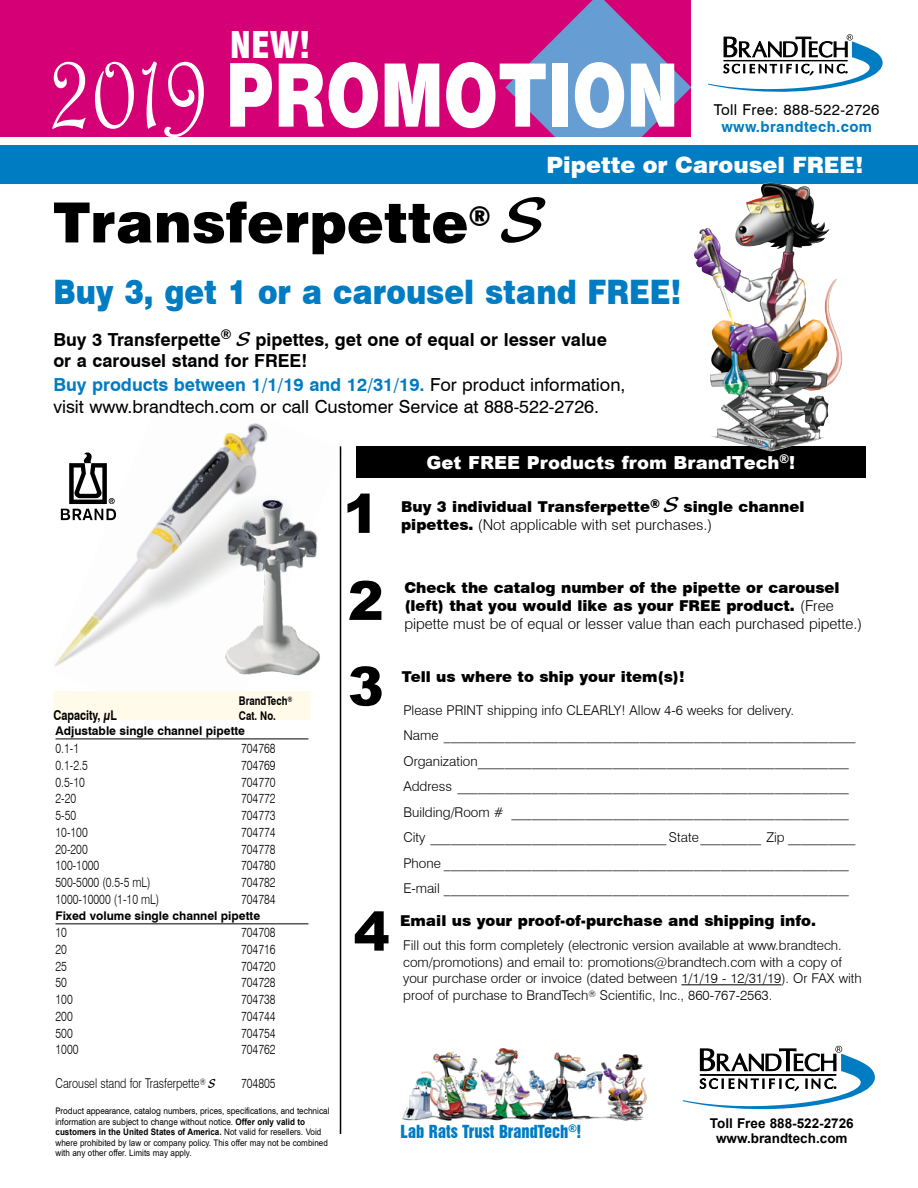
<style>
.page{position:relative;width:918px;height:1188px;background:#fff}
.page>*{position:absolute;margin:0;border:0;box-sizing:border-box;transform-origin:0 0}
.t1{font:105px "Harrington";color:#fff;scale:.8 1}
.t2{font:80.7px "Swiss 721 BT Black No 2";color:#fff;scale:.8 1}
.t3{font:67.5px "Blacklight D";color:#000}
.t4{font:900 55.5px "Swiss 721 BT";color:#000}
.t5{font:900 54px "Arial";color:#000}
.t6{font:900 condensed 36px "Swiss 721 BT";color:#fff}
.t7{font:900 33.75px "Swiss 721 BT";color:#007cc3;scale:.88 1}
.t8{font:900 22.5px "Swiss 721 BT";color:#fff}
.t9{font:18px/21.6px "Swiss 721 BT";color:#000}
.t10{font:700 18px/21px "Swiss 721 BT";color:#000}
.t11{font:900 18px "Arial";color:#fff}
.t12{font:16.5px "Swiss 921 BT Regular A";color:#007cc3}
.t13{font:900 15px/18px "Swiss 721 BT";color:#000}
.t14{font:300 15px "Swiss 721 BT";color:#000}
.t15{font:15px "Swiss 721 BT";letter-spacing:.025em;color:#000}
.t16{font:700 15px "Swiss 721 BT";letter-spacing:.025em;color:#007cc3}
.t17{font:300 13.5px/25.5px "Swiss 721 BT";color:#000}
.t18{font:300 13.5px "Swiss 721 BT";color:#000;scale:.8 1}
.t19{font:700 13.5px/15px "Arial";color:#000;text-align:center}
.t20{font:700 13.5px "Swiss 721 BT";color:#000;scale:.8 1}
.t21{font:700 12px "Swiss 721 BT";color:#000}
.t22{font:700 12px "Swiss 721 BT";color:#000;scale:.8 1}
.t23{font:9px/10.5px "Arial";color:#000;scale:.9 1}
.t24{font:9px/10.5px "Swiss 721 BT";color:#000;scale:.9 1}
.s1{font-family:"Blacklight D";font-weight:400;font-size:21px}
.s2{font-weight:700;color:#007cc3}
.s3{font-family:"Blacklight D";font-weight:400;font-size:22.5px}
.s4{font-weight:900}
.s5{font-family:"Blacklight D";font-weight:400}
.s6{font-family:"Arial";font-weight:700}
.s7{font-weight:700}
.s8{font-weight:300}
</style>
<div class="page">
<div style="left:0;top:0;width:691px;height:138px;background:#d50075"></div>
<svg style="left:505px;top:0;width:186px;height:138px"></svg>
<svg style="left:708px;top:34px;width:175px;height:58px"></svg>
<div style="left:0;top:146px;width:918px;height:38px;background:#007cc3"></div>
<img style="left:54px;top:423px;width:288px;height:319px">
<hr style="left:340px;top:446px;width:1px;height:688px;background:#000">
<div style="left:356px;top:446px;width:510px;height:32px;background:#000"></div>
<img style="left:223px;top:500px;width:110px;height:183px">
<svg style="left:61px;top:452px;width:55px;height:68px"></svg>
<svg style="left:683px;top:1046px;width:192px;height:64px"></svg>
<img style="left:694px;top:184px;width:132px;height:268px">
<hr style="left:681px;top:985px;width:100px;height:1px;background:#000">
<img style="left:402px;top:1048px;width:245px;height:73px">
<div style="left:53px;top:691px;width:258px;height:29px;background:#fffaea"></div>
<hr style="left:56px;top:739px;width:252px;height:1px;background:#000">
<hr style="left:56px;top:924px;width:252px;height:1px;background:#000">
<h1 class="t1" style="left:50px;top:28px;width:200px">2019</h1>
<h3 class="t6" style="left:230px;top:23px;width:83px">NEW!</h3>
<h2 class="t2" style="left:226px;top:40px;width:567px">PROMOTION</h2>
<p class="t15" style="left:714px;top:101px;width:167px">Toll Free: 888-522-2726</p>
<p class="t16" style="left:721px;top:117px;width:152px">www.brandtech.com</p>
<h3 class="t8" style="left:547px;top:152px;width:319px">Pipette or Carousel FREE!</h3>
<h3 class="t4" style="left:53px;top:189px;width:439px">Transferpette<sup>®</sup></h3>
<h3 class="t3" style="left:504px;top:179px;width:42px">S</h3>
<h3 class="t7" style="left:53px;top:271px;width:715px">Buy 3, get 1 or a carousel stand FREE!</h3>
<h3 class="t10" style="left:53px;top:329px;width:555px">Buy 3 Transferpette<sup>®</sup> <span class="s1">S</span> pipettes, get one of equal or lesser value or a carousel stand for FREE!</h3>
<h3 class="t9" style="left:53px;top:374px;width:574px"><span class="s2">Buy products between 1/1/19 and 12/31/19.</span> For product information, visit www.brandtech.com or call Customer Service at 888-522-2726.</h3>
<h3 class="t5" style="left:343px;top:474px;width:38px">1</h3>
<h3 class="t11" style="left:427px;top:449px;width:370px">Get FREE Products from BrandTech<sup>®</sup>!</h3>
<p class="t13" style="left:401px;top:498px;width:405px">Buy 3 individual Transferpette<sup>®</sup> <span class="s3">S</span> single channel</p>
<p class="t14" style="left:401px;top:516px;width:313px"><span class="s4">pipettes.</span> (Not applicable with set purchases.)</p>
<p class="t22" style="left:239px;top:693px;width:68px">BrandTech<sup>®</sup></p>
<p class="t22" style="left:239px;top:708px;width:48px">Cat. No.</p>
<p class="t21" style="left:56px;top:724px;width:191px">Adjustable single channel pipette</p>
<p class="t18" style="left:56px;top:740px;width:31px">0.1-1</p>
<p class="t18" style="left:241px;top:740px;width:45px">704768</p>
<p class="t18" style="left:56px;top:757px;width:42px">0.1-2.5</p>
<p class="t18" style="left:241px;top:757px;width:45px">704769</p>
<p class="t18" style="left:56px;top:774px;width:38px">0.5-10</p>
<p class="t18" style="left:241px;top:774px;width:45px">704770</p>
<p class="t18" style="left:56px;top:790px;width:27px">2-20</p>
<p class="t18" style="left:241px;top:790px;width:45px">704772</p>
<p class="t18" style="left:56px;top:807px;width:27px">5-50</p>
<p class="t18" style="left:241px;top:807px;width:45px">704773</p>
<p class="t18" style="left:56px;top:824px;width:42px">10-100</p>
<p class="t18" style="left:241px;top:824px;width:45px">704774</p>
<p class="t18" style="left:56px;top:841px;width:42px">20-200</p>
<p class="t18" style="left:241px;top:841px;width:45px">704778</p>
<p class="t18" style="left:56px;top:857px;width:56px">100-1000</p>
<p class="t18" style="left:241px;top:857px;width:45px">704780</p>
<p class="t18" style="left:56px;top:874px;width:120px">500-5000 (0.5-5 mL)</p>
<p class="t18" style="left:241px;top:874px;width:45px">704782</p>
<p class="t18" style="left:56px;top:891px;width:131px">1000-10000 (1-10 mL)</p>
<p class="t18" style="left:241px;top:891px;width:45px">704784</p>
<p class="t21" style="left:56px;top:909px;width:206px">Fixed volume single channel pipette</p>
<p class="t18" style="left:56px;top:924px;width:16px">10</p>
<p class="t18" style="left:241px;top:924px;width:45px">704708</p>
<p class="t18" style="left:56px;top:941px;width:16px">20</p>
<p class="t18" style="left:241px;top:941px;width:45px">704716</p>
<p class="t18" style="left:56px;top:958px;width:16px">25</p>
<p class="t18" style="left:241px;top:958px;width:45px">704720</p>
<p class="t18" style="left:56px;top:974px;width:16px">50</p>
<p class="t18" style="left:241px;top:974px;width:45px">704728</p>
<p class="t18" style="left:56px;top:991px;width:23px">100</p>
<p class="t18" style="left:241px;top:991px;width:45px">704738</p>
<p class="t18" style="left:56px;top:1008px;width:23px">200</p>
<p class="t18" style="left:241px;top:1008px;width:45px">704744</p>
<p class="t18" style="left:56px;top:1025px;width:23px">500</p>
<p class="t18" style="left:241px;top:1025px;width:45px">704754</p>
<p class="t18" style="left:56px;top:1041px;width:30px">1000</p>
<p class="t18" style="left:241px;top:1041px;width:45px">704762</p>
<p class="t18" style="left:56px;top:1075px;width:201px">Carousel stand for Trasferpette<sup>®</sup> <span class="s5">S</span></p>
<p class="t18" style="left:241px;top:1075px;width:45px">704805</p>
<p class="t20" style="left:53px;top:707px;width:81px">Capacity, µL</p>
<p class="t24" style="left:56px;top:1106px;width:306px">Product appearance, catalog numbers, prices, specifications, and technical information are subject to change without notice. <span class="s6">Offer only valid to</span></p>
<p class="t23" style="left:56px;top:1127px;width:304px"><span class="s7">customers in the United States of America.</span> Not valid for resellers. Void where prohibited by law or company policy. This offer may not be combined with any other offer. Limits may apply.</p>
<h3 class="t5" style="left:348px;top:561px;width:38px">2</h3>
<p class="t13" style="left:404px;top:579px;width:437px">Check the catalog number of the pipette or carousel (left) that you would like as your FREE product. <span class="s8">(Free</span></p>
<p class="t14" style="left:404px;top:615px;width:459px">pipette must be of equal or lesser value than each purchased pipette.)</p>
<h3 class="t5" style="left:348px;top:647px;width:38px">3</h3>
<h3 class="t5" style="left:354px;top:892px;width:38px">4</h3>
<p class="t13" style="left:402px;top:667px;width:284px">Tell us where to ship your item(s)!</p>
<p class="t17" style="left:403px;top:697px;width:454px">Please PRINT shipping info CLEARLY! Allow 4-6 weeks for delivery.<br>Name _____________________________________________________________ Organization_______________________________________________________ Address __________________________________________________________ Building/Room # __________________________________________________ City ___________________________________ State_________ Zip __________ Phone ____________________________________________________________ E-mail ____________________________________________________________</p>
<p class="t13" style="left:400px;top:912px;width:417px">Email us your proof-of-purchase and shipping info.</p>
<p class="t17" style="left:403px;top:937px;width:460px;line-height:16.5px">Fill out this form completely (electronic version available at www.brandtech. com/promotions) and email to: promotions@brandtech.com with a copy of your purchase order or invoice (dated between 1/1/19 - 12/31/19). Or FAX with proof of purchase to BrandTech<sup>®</sup> Scientific, Inc., 860-767-2563.</p>
<p class="t12" style="left:401px;top:1121px;width:182px">Lab Rats Trust BrandTech<sup>®</sup>!</p>
<p class="t19" style="left:710px;top:1116px;width:145px">Toll Free 888-522-2726 www.brandtech.com</p>
</div>
